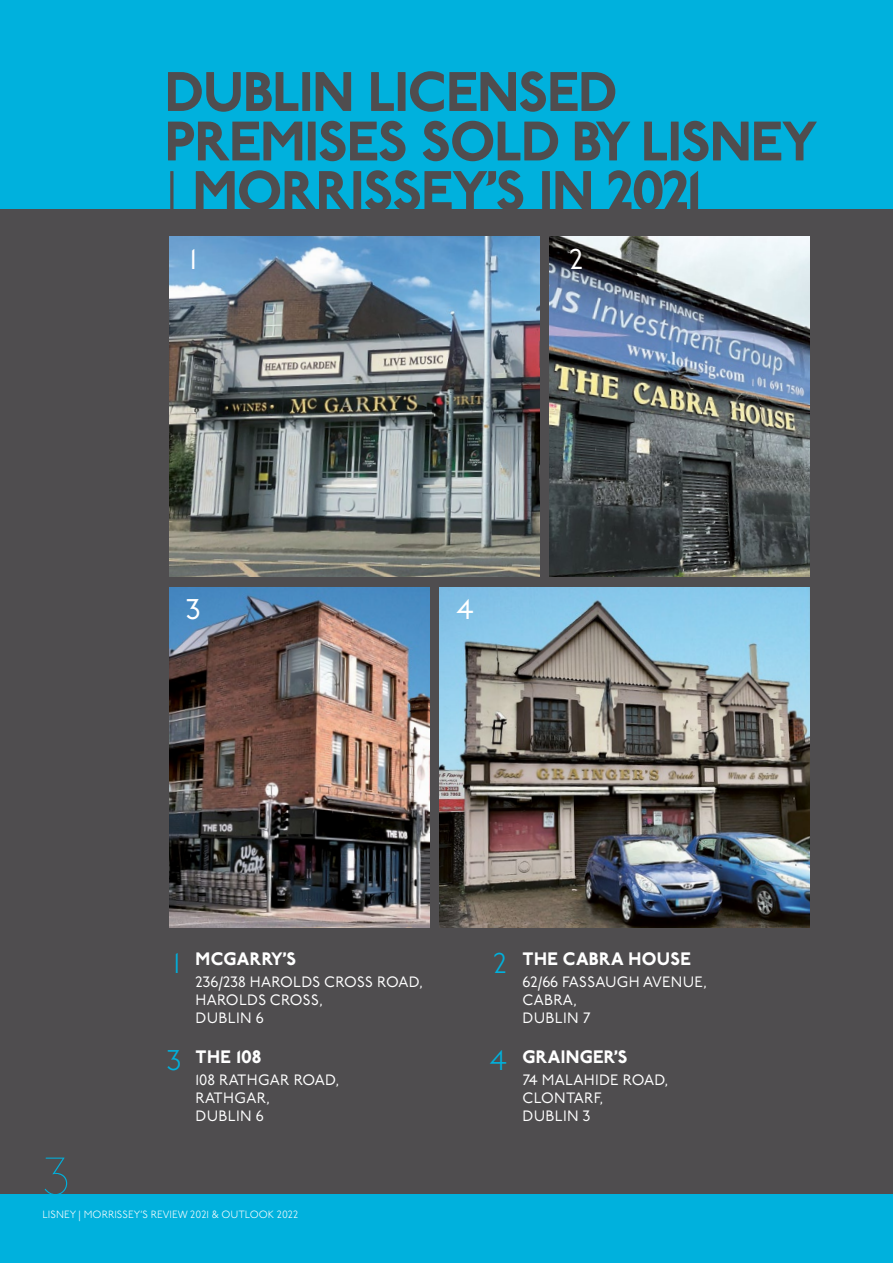
<style>
.page{position:relative;width:893px;height:1263px;background:#4f4d4f}
.page>*{position:absolute;margin:0;border:0;box-sizing:border-box;transform-origin:0 0}
.t1{font:800 55.5px/49.5px "P22 Underground";letter-spacing:-.02em;color:#4f4d4f}
.t2{font:100 52.5px "P22 Underground";color:#00b1dd}
.t3{font:300 28.5px "P22 Underground";color:#00b1dd}
.t4{font:28.5px "P22 Underground";color:#fff}
.t5{font:800 18px "P22 Underground";letter-spacing:.02em;color:#fff}
.t6{font:15px/18px "P22 Underground";letter-spacing:.02em;color:#fff}
.t7{font:300 10.5px "P22 Underground";color:#fff}
.s1{font-weight:300}
</style>
<div class="page">
<img style="left:170px;top:236px;width:370px;height:340px">
<img style="left:170px;top:587px;width:259px;height:340px">
<img style="left:439px;top:587px;width:370px;height:340px">
<img style="left:550px;top:236px;width:259px;height:340px">
<div style="left:0;top:0;width:893px;height:209px;background:#00b1dd"></div>
<div style="left:0;top:1194px;width:893px;height:69px;background:#00b1dd"></div>
<h1 class="t1" style="left:164px;top:69px;width:655px">DUBLIN LICENSED<br>PREMISES SOLD BY LISNEY <span class="s1">|</span> MORRISSEY’S IN 2021</h1>
<h3 class="t4" style="left:190px;top:243px;width:9px">1</h3>
<h3 class="t4" style="left:569px;top:243px;width:15px">2</h3>
<h3 class="t4" style="left:186px;top:593px;width:16px">3</h3>
<h3 class="t4" style="left:456px;top:593px;width:19px">4</h3>
<p class="t5" style="left:196px;top:948px;width:102px">MCGARRY’S</p>
<p class="t6" style="left:195px;top:973px;width:229px">236/238 HAROLDS CROSS ROAD,<br>HAROLDS CROSS,<br>DUBLIN 6</p>
<h3 class="t3" style="left:173px;top:947px;width:8px">1</h3>
<h3 class="t3" style="left:493px;top:947px;width:16px">2</h3>
<p class="t5" style="left:196px;top:1046px;width:68px">THE 108</p>
<p class="t6" style="left:195px;top:1071px;width:146px">108 RATHGAR ROAD,<br>RATHGAR,<br>DUBLIN 6</p>
<h3 class="t3" style="left:167px;top:1045px;width:16px">3</h3>
<h3 class="t3" style="left:489px;top:1045px;width:19px">4</h3>
<h2 class="t2" style="left:43px;top:1147px;width:30px">3</h2>
<p class="t7" style="left:43px;top:1209px;width:257px">LISNEY | MORRISSEY’S REVIEW 2021 &amp; OUTLOOK 2022</p>
<p class="t5" style="left:523px;top:948px;width:170px">THE CABRA HOUSE</p>
<p class="t6" style="left:522px;top:973px;width:186px">62/66 FASSAUGH AVENUE,<br>CABRA,<br>DUBLIN 7</p>
<p class="t5" style="left:523px;top:1046px;width:107px">GRAINGER’S</p>
<p class="t6" style="left:522px;top:1071px;width:148px">74 MALAHIDE ROAD,<br>CLONTARF,<br>DUBLIN 3</p>
</div>
